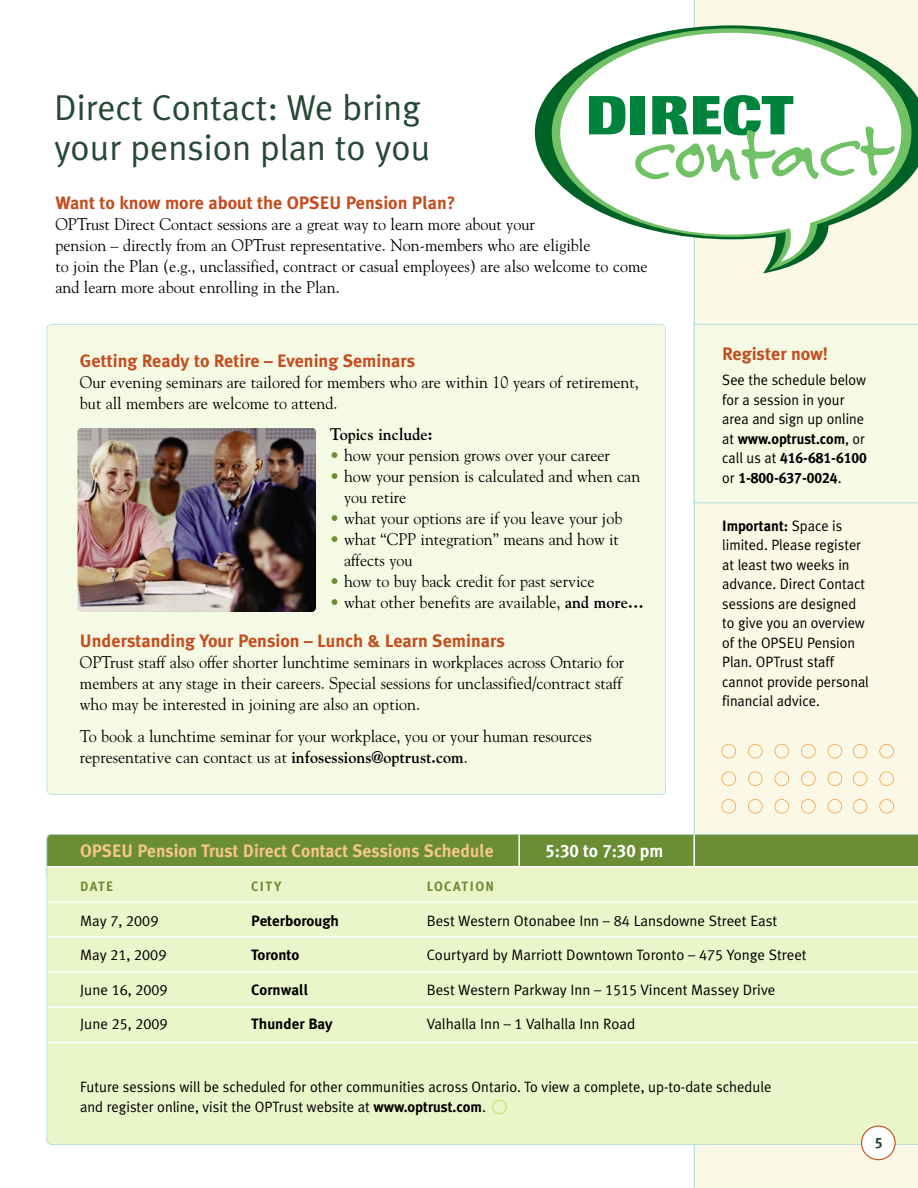
<style>
.page{position:relative;width:918px;height:1188px;background:#fff}
.page>*{position:absolute;margin:0;border:0;box-sizing:border-box;transform-origin:0 0}
.t1{font:36px/40.5px "Meta Plus Normal";color:#274836}
.t2{font:700 18px "Meta Plus";color:#c44c1f}
.t3{font:700 18px "Meta Plus";color:#f5c68b}
.t4{font:18px "Meta Plus Bold Caps";color:#fff}
.t5{font:16.8px/21px "Goudy";color:#000;scale:.95 1}
.t6{font:700 16.8px "Goudy";color:#000;scale:.95 1}
.t7{font:15px/20.4px "Meta Plus Normal";color:#000}
.t8{font:15px/19.5px "Meta Plus Normal";color:#000;scale:.96 1}
.t9{font:15px "Meta Plus Normal Caps";color:#000}
.t10{font:700 15px "Meta Plus";color:#000}
.t11{font:700 15px "Meta Plus";color:#000;scale:.96 1}
.t12{font:15px/19.5px "Meta Plus Bold Caps";color:#000;scale:.96 1}
.t13{font:15px "Meta Plus Bold Caps";color:#274836}
.t14{font:700 13.5px "Meta Plus";letter-spacing:.11em;color:#6b8d33}
.s1{color:#6b8d33}
.s2{font-weight:700}
.s3{font-family:"Meta Plus Normal";font-weight:400}
.s4{font-family:"Meta Plus Normal"}
.s5{font-family:"Meta Plus";font-weight:700}
.s6{font-family:"Meta Plus Normal Caps"}
</style>
<div class="page">
<div style="left:47px;top:325px;width:618px;height:469px;background:#f5fae4;border-radius:4px"></div>
<div style="left:46px;top:324px;width:620px;height:471px;border:2px solid #addbda;border-radius:5px"></div>
<div style="left:694px;top:0;width:224px;height:1188px;background:#fbf8e5"></div>
<hr style="left:694px;top:0;width:1px;height:1188px;background:#addbda">
<svg style="left:535px;top:25px;width:383px;height:214px"></svg>
<div style="left:552px;top:28px;width:359px;height:209px;background:#71c167;border-radius:50%"></div>
<div style="left:560px;top:33px;width:341px;height:202px;background:#fff;border-radius:50%"></div>
<svg style="left:763px;top:216px;width:72px;height:57px"></svg>
<svg style="left:589px;top:96px;width:36px;height:38px"></svg>
<div style="left:631px;top:96px;width:14px;height:38px;background:#00843d"></div>
<svg style="left:635px;top:95px;width:261px;height:87px"></svg>
<div style="left:722px;top:744px;width:14px;height:14px;border:2px solid #eea03d;border-radius:50%"></div>
<div style="left:748px;top:744px;width:15px;height:14px;border:2px solid #eea03d;border-radius:50%"></div>
<div style="left:775px;top:744px;width:14px;height:14px;border:2px solid #eea03d;border-radius:50%"></div>
<div style="left:801px;top:744px;width:15px;height:14px;border:2px solid #eea03d;border-radius:50%"></div>
<div style="left:828px;top:744px;width:14px;height:14px;border:2px solid #eea03d;border-radius:50%"></div>
<div style="left:722px;top:771px;width:14px;height:15px;border:2px solid #eea03d;border-radius:50%"></div>
<div style="left:748px;top:771px;width:15px;height:15px;border:2px solid #eea03d;border-radius:50%"></div>
<div style="left:775px;top:771px;width:14px;height:15px;border:2px solid #eea03d;border-radius:50%"></div>
<div style="left:801px;top:771px;width:15px;height:15px;border:2px solid #eea03d;border-radius:50%"></div>
<div style="left:828px;top:771px;width:14px;height:15px;border:2px solid #eea03d;border-radius:50%"></div>
<div style="left:722px;top:799px;width:14px;height:15px;border:2px solid #eea03d;border-radius:50%"></div>
<div style="left:748px;top:799px;width:15px;height:15px;border:2px solid #eea03d;border-radius:50%"></div>
<div style="left:775px;top:799px;width:14px;height:15px;border:2px solid #eea03d;border-radius:50%"></div>
<div style="left:801px;top:799px;width:15px;height:15px;border:2px solid #eea03d;border-radius:50%"></div>
<div style="left:828px;top:799px;width:14px;height:15px;border:2px solid #eea03d;border-radius:50%"></div>
<div style="left:853px;top:744px;width:14px;height:14px;border:2px solid #eea03d;border-radius:50%"></div>
<div style="left:879px;top:744px;width:15px;height:14px;border:2px solid #eea03d;border-radius:50%"></div>
<div style="left:853px;top:771px;width:14px;height:15px;border:2px solid #eea03d;border-radius:50%"></div>
<div style="left:879px;top:771px;width:15px;height:15px;border:2px solid #eea03d;border-radius:50%"></div>
<div style="left:853px;top:799px;width:14px;height:15px;border:2px solid #eea03d;border-radius:50%"></div>
<div style="left:879px;top:799px;width:15px;height:15px;border:2px solid #eea03d;border-radius:50%"></div>
<svg style="left:46px;top:834px;width:872px;height:311px;background:#ddeabb"></svg>
<img style="left:78px;top:428px;width:238px;height:183px;border-radius:4px">
<svg style="left:861px;top:1126px;width:35px;height:34px"></svg>
<svg style="left:694px;top:324px;width:224px;height:179px"></svg>
<svg style="left:492px;top:1099px;width:15px;height:15px"></svg>
<h1 class="t1" style="left:54px;top:87px;width:378px">Direct Contact: We bring your pension plan to you</h1>
<p class="t2" style="left:56px;top:192px;width:402px">Want to know more about the OPSEU Pension Plan?</p>
<p class="t5" style="left:56px;top:214px;width:625px">OPTrust Direct Contact sessions are a great way to learn more about your<br>pension – directly from an OPTrust representative. Non-members who are eligible<br>to join the Plan (e.g., unclassified, contract or casual employees) are also welcome to come and learn more about enrolling in the Plan.</p>
<p class="t2" style="left:80px;top:350px;width:337px">Getting Ready to Retire – Evening Seminars</p>
<p class="t5" style="left:80px;top:371px;width:590px">Our evening seminars are tailored for members who are within 10 years of retirement, but all members are welcome to attend.</p>
<p class="t6" style="left:330px;top:425px;width:110px">Topics include:</p>
<p class="t5" style="left:330px;top:445px;width:296px"><span class="s1">•</span> how your pension grows over your career</p>
<p class="t5" style="left:344px;top:466px;width:313px;text-indent:-14px"><span class="s1">•</span> how your pension is calculated and when can you retire</p>
<p class="t5" style="left:330px;top:508px;width:309px"><span class="s1">•</span> what your options are if you leave your job</p>
<p class="t5" style="left:344px;top:529px;width:291px;text-indent:-14px"><span class="s1">•</span> what “CPP integration” means and how it affects you</p>
<p class="t5" style="left:330px;top:571px;width:280px"><span class="s1">•</span> how to buy back credit for past service</p>
<p class="t5" style="left:330px;top:592px;width:332px"><span class="s1">•</span> what other benefits are available, <span class="s2">and more…</span></p>
<p class="t2" style="left:80px;top:630px;width:426px">Understanding Your Pension – Lunch &amp; Learn Seminars</p>
<p class="t5" style="left:80px;top:652px;width:574px">OPTrust staff also offer shorter lunchtime seminars in workplaces across Ontario for members at any stage in their careers. Special sessions for unclassified/contract staff who may be interested in joining are also an option.</p>
<p class="t5" style="left:80px;top:725px;width:540px">To book a lunchtime seminar for your workplace, you or your human resources representative can contact us at <span class="s2">infosessions@optrust.com</span>.</p>
<p class="t2" style="left:722px;top:343px;width:108px">Register now!</p>
<p class="t8" style="left:722px;top:370px;width:151px">See the schedule below for a session in your area and sign up online</p>
<p class="t11" style="left:722px;top:430px;width:150px"><span class="s3">at</span> www.optrust.com<span class="s3">, or</span></p>
<p class="t12" style="left:722px;top:448px;width:152px"><span class="s4">call us at</span> 416-681-6100 <span class="s4">or</span> 1-800-637-0024<span class="s4">.</span></p>
<p class="t11" style="left:722px;top:517px;width:127px">Important: <span class="s3">Space is</span></p>
<p class="t8" style="left:722px;top:535px;width:154px">limited. Please register at least two weeks in advance. Direct Contact sessions are designed to give you an overview of the OPSEU Pension<br>Plan. OPTrust staff cannot provide personal financial advice.</p>
<p class="t3" style="left:80px;top:840px;width:415px">OPSEU Pension Trust Direct Contact Sessions Schedule</p>
<p class="t4" style="left:545px;top:840px;width:119px">5:30 <span class="s5">to</span> 7:30 <span class="s5">pm</span></p>
<p class="t14" style="left:80px;top:879px;width:34px">DATE</p>
<p class="t14" style="left:251px;top:879px;width:32px">CITY</p>
<p class="t14" style="left:427px;top:879px;width:69px">LOCATION</p>
<p class="t9" style="left:80px;top:912px;width:80px"><span class="s4">May</span> 7, 2009</p>
<p class="t10" style="left:251px;top:912px;width:89px">Peterborough</p>
<p class="t7" style="left:427px;top:910px;width:352px">Best Western Otonabee Inn – <span class="s6">84</span> Lansdowne Street East</p>
<p class="t9" style="left:80px;top:946px;width:88px"><span class="s4">May</span> 21, 2009</p>
<p class="t10" style="left:251px;top:946px;width:50px">Toronto</p>
<p class="t7" style="left:427px;top:945px;width:382px">Courtyard by Marriott Downtown Toronto – <span class="s6">475</span> Yonge Street</p>
<p class="t9" style="left:80px;top:981px;width:89px"><span class="s4">June</span> 16, 2009</p>
<p class="t10" style="left:251px;top:981px;width:59px">Cornwall</p>
<p class="t7" style="left:427px;top:979px;width:350px">Best Western Parkway Inn – <span class="s6">1515</span> Vincent Massey Drive</p>
<p class="t9" style="left:80px;top:1015px;width:89px"><span class="s4">June</span> 25, 2009</p>
<p class="t10" style="left:251px;top:1015px;width:83px">Thunder Bay</p>
<p class="t7" style="left:427px;top:1014px;width:210px">Valhalla Inn – <span class="s6">1</span> Valhalla Inn Road</p>
<p class="t7" style="left:80px;top:1076px;width:693px">Future sessions will be scheduled for other communities across Ontario. To view a complete, up-to-date schedule and register online, visit the OPTrust website at <span class="s5">www.optrust.com</span>.</p>
<p class="t13" style="left:875px;top:1134px;width:10px">5</p>
</div>
